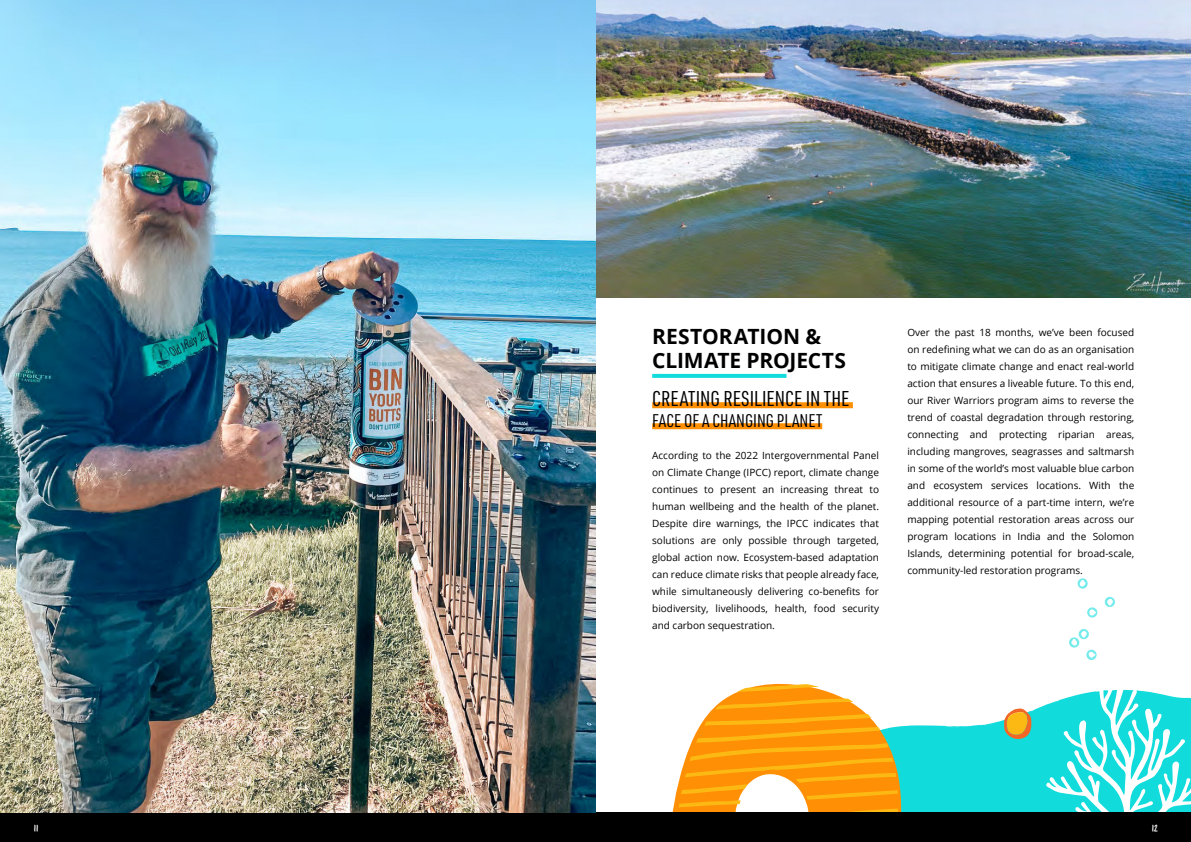
<style>
.page{position:relative;width:1191px;height:842px;background:#fff}
.page>*{position:absolute;margin:0;border:0;box-sizing:border-box;transform-origin:0 0}
.t1{font:700 21px/24px "Open Sans";letter-spacing:-.005em;color:#000}
.t2{font:21px "URWDIN Cond";color:#000}
.t3{font:18px "URWDIN Cond";color:#000}
.t4{font:11px "Trash Hand";color:#fff}
.t5{font:10px/17px "Open Sans";color:#000;text-align:justify}
</style>
<div class="page">
<img style="left:595px;top:0;width:596px;height:298px">
<svg style="left:903px;top:704px;width:143px;height:108px;fill:#12dbdb"></svg>
<svg style="left:672px;top:683px;width:231px;height:129px"></svg>
<svg style="left:1046px;top:689px;width:145px;height:123px"></svg>
<svg style="left:1087px;top:607px;width:10px;height:10px"></svg>
<svg style="left:1077px;top:578px;width:10px;height:11px"></svg>
<svg style="left:1069px;top:629px;width:27px;height:31px"></svg>
<svg style="left:1104px;top:597px;width:11px;height:10px"></svg>
<svg style="left:1004px;top:708px;width:27px;height:31px"></svg>
<svg style="left:652px;top:374px;width:134px;height:4px"></svg>
<div style="left:652px;top:402px;width:201px;height:6px;background:#ff8f05"></div>
<div style="left:652px;top:423px;width:170px;height:6px;background:#ff8f05"></div>
<div style="left:595px;top:812px;width:596px;height:30px;background:#000"></div>
<div style="left:0;top:812px;width:595px;height:30px;background:#000"></div>
<img style="left:0;top:0;width:595px;height:812px">
<svg style="left:58px;top:328px;width:7px;height:8px"></svg>
<svg style="left:58px;top:446px;width:7px;height:7px"></svg>
<svg style="left:58px;top:756px;width:7px;height:7px"></svg>
<h1 class="t1" style="left:652px;top:327px;width:195px">RESTORATION &amp;<br>CLIMATE PROJECTS</h1>
<h1 class="t2" style="left:652px;top:387px;width:199px">CREATING RESILIENCE IN THE</h1>
<h2 class="t3" style="left:652px;top:410px;width:171px">FACE OF A CHANGING PLANET</h2>
<p class="t5" style="left:652px;top:446px;width:228px">According to the 2022 Intergovernmental Panel on Climate Change (IPCC) report, climate change continues to present an increasing threat to human wellbeing and the health of the planet.<br>Despite dire warnings, the IPCC indicates that solutions are only possible through targeted, global action now. Ecosystem-based adaptation can reduce climate risks that people already face, while simultaneously delivering co-benefits for biodiversity, livelihoods, health, food security and carbon sequestration.</p>
<p class="t5" style="left:907px;top:323px;width:228px">Over the past 18 months, we’ve been focused on redefining what we can do as an organisation to mitigate climate change and enact real-world action that ensures a liveable future. To this end, our River Warriors program aims to reverse the trend of coastal degradation through restoring, connecting and protecting riparian areas, including mangroves, seagrasses and saltmarsh in some of the world’s most valuable blue carbon and ecosystem services locations. With the additional resource of a part-time intern, we’re mapping potential restoration areas across our program locations in India and the Solomon Islands, determining potential for broad-scale, community-led restoration programs.</p>
<p class="t4" style="left:34px;top:823px;width:6px">11</p>
<p class="t4" style="left:1151px;top:823px;width:8px">12</p>
</div>
